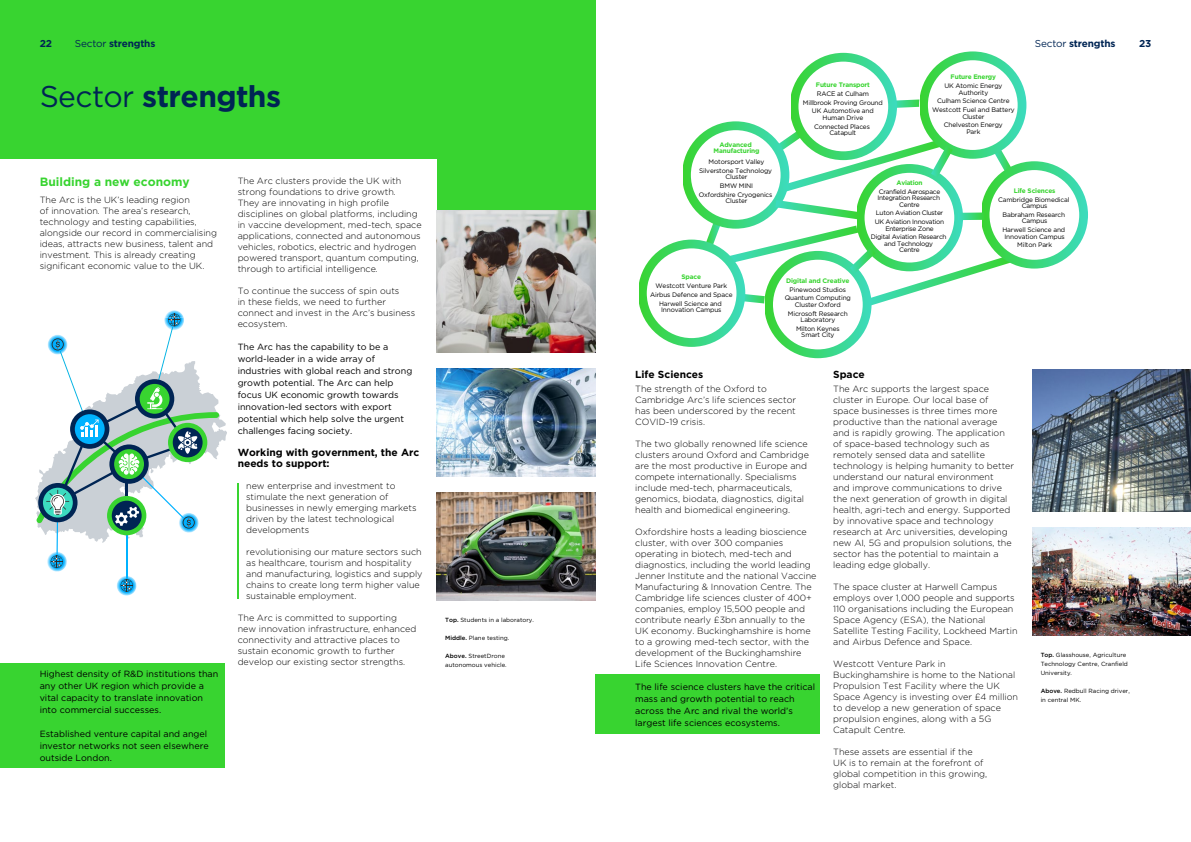
<style>
.page{position:relative;width:1191px;height:842px;background:#fff}
.page>*{position:absolute;margin:0;border:0;box-sizing:border-box;transform-origin:0 0}
.t1{font:700 30px "Gotham";letter-spacing:-.02em;color:#002554}
.t2{font:700 12px "Gotham";color:#38d430}
.t3{font:700 10.2px/11px "Gotham";color:#000}
.t4{font:700 10px "Gotham";letter-spacing:-.02em;color:#002554}
.t5{font:300 9px/11px "Gotham";color:#000}
.t6{font:9px/12px "Gotham";color:#000}
.t7{font:6.5px/8.7px "Gotham";letter-spacing:-.025em;color:#000;text-align:center}
.t8{font:700 6.5px/6.5px "Gotham";letter-spacing:-.025em;color:#38d430;text-align:center}
.t9{font:6px/9px "Gotham";color:#000}
.s1{font-weight:400}
.s2{font-weight:500}
.s3{font-weight:700;color:#38d430}
</style>
<div class="page">
<div style="left:0;top:0;width:595px;height:265px;background:#38d430"></div>
<div style="left:0;top:159px;width:437px;height:158px;background:#fff"></div>
<div style="left:0;top:663px;width:225px;height:105px;background:#38d430"></div>
<div style="left:595px;top:674px;width:225px;height:59px;background:#38d430"></div>
<hr style="left:238px;top:483px;width:1px;height:116px;background:#38d430">
<img style="left:437px;top:210px;width:158px;height:142px">
<svg style="left:886px;top:95px;width:33px;height:13px"></svg>
<div style="left:638px;top:240px;width:107px;height:107px;border:9px solid #fff;border-radius:50%"></div>
<div style="left:764px;top:251px;width:107px;height:107px;border:9px solid #fff;border-radius:50%"></div>
<div style="left:980px;top:161px;width:108px;height:108px;border:9px solid #fff;border-radius:50%"></div>
<div style="left:919px;top:51px;width:107px;height:108px;border:9px solid #fff;border-radius:50%"></div>
<div style="left:682px;top:121px;width:107px;height:108px;border:9px solid #fff;border-radius:50%"></div>
<div style="left:789px;top:53px;width:108px;height:107px;border:9px solid #fff;border-radius:50%"></div>
<svg style="left:699px;top:122px;width:320px;height:190px"></svg>
<img style="left:437px;top:368px;width:158px;height:108px">
<img style="left:437px;top:493px;width:158px;height:108px">
<img style="left:1032px;top:369px;width:159px;height:142px">
<img style="left:1032px;top:527px;width:159px;height:108px">
<img style="left:168px;top:310px;width:13px;height:3px">
<img style="left:117px;top:576px;width:10px;height:18px">
<hr style="left:126px;top:533px;width:1px;height:48px;background:#00b2ff">
<svg style="left:121px;top:579px;width:12px;height:13px"></svg>
<svg style="left:35px;top:313px;width:192px;height:256px"></svg>
<p class="t4" style="left:40px;top:38px;width:14px">22</p>
<p class="t4" style="left:75px;top:38px;width:82px"><span class="s1">Sector</span> strengths</p>
<h1 class="t1" style="left:40px;top:79px;width:243px"><span class="s1">Sector</span> strengths</h1>
<h4 class="t2" style="left:40px;top:175px;width:151px">Building a new economy</h4>
<p class="t5" style="left:40px;top:194px;width:179px">The Arc is the UK’s leading region<br>of innovation. The area’s research, technology and testing capabilities, alongside our record in commercialising ideas, attracts new business, talent and investment. This is already creating significant economic value to the UK.</p>
<p class="t6" style="left:40px;top:667px;width:180px">Highest density of R&amp;D institutions than any other UK region which provide a vital capacity to translate innovation into commercial successes.</p>
<p class="t6" style="left:40px;top:727px;width:170px">Established venture capital and angel investor networks not seen elsewhere outside London.</p>
<p class="t5" style="left:238px;top:175px;width:185px">The Arc clusters provide the UK with strong foundations to drive growth.<br>They are innovating in high profile disciplines on global platforms, including in vaccine development, med-tech, space applications, connected and autonomous vehicles, robotics, electric and hydrogen powered transport, quantum computing, through to artificial intelligence.</p>
<p class="t5" style="left:238px;top:285px;width:179px">To continue the success of spin outs<br>in these fields, we need to further connect and invest in the Arc’s business ecosystem.</p>
<p class="t6" style="left:238px;top:340px;width:176px">The Arc has the capability to be a world-leader in a wide array of industries with global reach and strong growth potential. The Arc can help focus UK economic growth towards innovation-led sectors with export potential which help solve the urgent challenges facing society.</p>
<h5 class="t3" style="left:238px;top:446px;width:183px">Working with government, the Arc needs to support:</h5>
<p class="t5" style="left:246px;top:480px;width:172px">new enterprise and investment to stimulate the next generation of businesses in newly emerging markets driven by the latest technological developments</p>
<p class="t5" style="left:246px;top:546px;width:178px">revolutionising our mature sectors such as healthcare, tourism and hospitality and manufacturing, logistics and supply chains to create long term higher value sustainable employment.</p>
<p class="t5" style="left:238px;top:612px;width:180px">The Arc is committed to supporting new innovation infrastructure, enhanced connectivity and attractive places to sustain economic growth to further develop our existing sector strengths.</p>
<p class="t9" style="left:445px;top:615px;width:90px"><span class="s2">Top.</span> Students in a laboratory.</p>
<p class="t9" style="left:445px;top:633px;width:65px"><span class="s2">Middle.</span> Plane testing.</p>
<p class="t9" style="left:445px;top:651px;width:61px"><span class="s2">Above.</span> StreetDrone</p>
<p class="t9" style="left:445px;top:660px;width:63px">autonomous vehicle.</p>
<p class="t8" style="left:713px;top:141px;width:47px">Advanced<br>Manufacturing</p>
<p class="t7" style="left:699px;top:157px;width:74px">Motorsport Valley<br>Silverstone Technology</p>
<p class="t7" style="left:699px;top:172px;width:75px">Cluster<br>BMW MINI<br>Oxfordshire Cryogenics</p>
<p class="t7" style="left:725px;top:196px;width:24px">Cluster</p>
<p class="t7" style="left:650px;top:273px;width:84px"><span class="s3">Space<br></span>Westcott Venture Park<br>Airbus Defence and Space<br>Harwell Science and</p>
<p class="t7" style="left:661px;top:305px;width:62px">Innovation Campus</p>
<p class="t7" style="left:803px;top:81px;width:81px"><span class="s3">Future Transport<br></span>RACE at Culham<br>Millbrook Proving Ground<br>UK Automotive and</p>
<p class="t7" style="left:814px;top:113px;width:57px">Human Drive<br>Connected Places</p>
<p class="t7" style="left:829px;top:128px;width:28px">Catapult</p>
<p class="t7" style="left:944px;top:73px;width:60px"><span class="s3">Future Energy<br></span>UK Atomic Energy</p>
<p class="t7" style="left:932px;top:88px;width:84px">Authority<br>Culham Science Centre<br>Westcott Fuel and Battery</p>
<p class="t7" style="left:944px;top:112px;width:60px">Cluster<br>Chelveston Energy</p>
<p class="t7" style="left:966px;top:127px;width:16px">Park</p>
<p class="t4" style="left:1035px;top:38px;width:82px"><span class="s1">Sector</span> strengths</p>
<p class="t4" style="left:1139px;top:38px;width:14px">23</p>
<p class="t7" style="left:785px;top:276px;width:68px"><span class="s3">Digital and Creative<br></span>Pinewood Studios<br>Quantum Computing</p>
<p class="t7" style="left:788px;top:300px;width:61px">Cluster Oxford<br>Microsoft Research</p>
<p class="t7" style="left:796px;top:315px;width:45px">Laboratory<br>Milton Keynes</p>
<p class="t7" style="left:801px;top:331px;width:35px">Smart City</p>
<p class="t7" style="left:879px;top:178px;width:63px"><span class="s3">Aviation<br></span>Cranfield Aerospace</p>
<p class="t7" style="left:877px;top:194px;width:64px;line-height:6.5px">Integration Research<br>Centre</p>
<p class="t7" style="left:874px;top:208px;width:71px;text-align:left">Luton Aviation Cluster<br>UK Aviation Innovation</p>
<p class="t7" style="left:871px;top:224px;width:77px">Enterprise Zone<br>Digital Aviation Research</p>
<p class="t7" style="left:884px;top:240px;width:50px;line-height:6.5px">and Technology<br>Centre</p>
<p class="t7" style="left:998px;top:186px;width:73px"><span class="s3">Life Sciences<br></span>Cambridge Biomedical</p>
<p class="t7" style="left:1002px;top:201px;width:64px">Campus<br>Babraham Research</p>
<p class="t7" style="left:1002px;top:217px;width:64px">Campus<br>Harwell Science and</p>
<p class="t7" style="left:1004px;top:232px;width:62px">Innovation Campus<br>Milton Park</p>
<h5 class="t3" style="left:635px;top:369px;width:70px">Life Sciences</h5>
<p class="t5" style="left:635px;top:383px;width:162px">The strength of the Oxford to<br>Cambridge Arc’s life sciences sector has been underscored by the recent<br>COVID-19 crisis.</p>
<p class="t5" style="left:635px;top:438px;width:175px">The two globally renowned life science clusters around Oxford and Cambridge are the most productive in Europe and compete internationally. Specialisms include med-tech, pharmaceuticals, genomics, biodata, diagnostics, digital health and biomedical engineering.</p>
<p class="t5" style="left:635px;top:526px;width:183px">Oxfordshire hosts a leading bioscience cluster, with over 300 companies operating in biotech, med-tech and diagnostics, including the world leading Jenner Institute and the national Vaccine Manufacturing &amp; Innovation Centre. The Cambridge life sciences cluster of 400+ companies, employ 15,500 people and contribute nearly £3bn annually to the UK economy. Buckinghamshire is home to a growing med-tech sector, with the development of the Buckinghamshire Life Sciences Innovation Centre.</p>
<p class="t6" style="left:635px;top:680px;width:181px">The life science clusters have the critical mass and growth potential to reach across the Arc and rival the world’s largest life sciences ecosystems.</p>
<h5 class="t3" style="left:833px;top:369px;width:33px">Space</h5>
<p class="t5" style="left:833px;top:383px;width:182px">The Arc supports the largest space cluster in Europe. Our local base of space businesses is three times more productive than the national average and is rapidly growing. The application of space-based technology such as remotely sensed data and satellite technology is helping humanity to better understand our natural environment<br>and improve communications to drive the next generation of growth in digital health, agri-tech and energy. Supported by innovative space and technology research at Arc universities, developing new AI, 5G and propulsion solutions, the sector has the potential to maintain a leading edge globally.</p>
<p class="t5" style="left:833px;top:581px;width:186px">The space cluster at Harwell Campus employs over 1,000 people and supports 110 organisations including the European Space Agency (ESA), the National Satellite Testing Facility, Lockheed Martin and Airbus Defence and Space.</p>
<p class="t5" style="left:833px;top:658px;width:186px">Westcott Venture Park in Buckinghamshire is home to the National Propulsion Test Facility where the UK Space Agency is investing over £4 million to develop a new generation of space propulsion engines, along with a 5G Catapult Centre.</p>
<p class="t5" style="left:833px;top:746px;width:156px">These assets are essential if the<br>UK is to remain at the forefront of global competition in this growing, global market.</p>
<p class="t9" style="left:1040px;top:650px;width:89px"><span class="s2">Top.</span> Glasshouse, Agriculture<br>Technology Centre, Cranfield<br>University.</p>
<p class="t9" style="left:1040px;top:686px;width:91px"><span class="s2">Above.</span> Redbull Racing driver, in central MK.</p>
</div>
